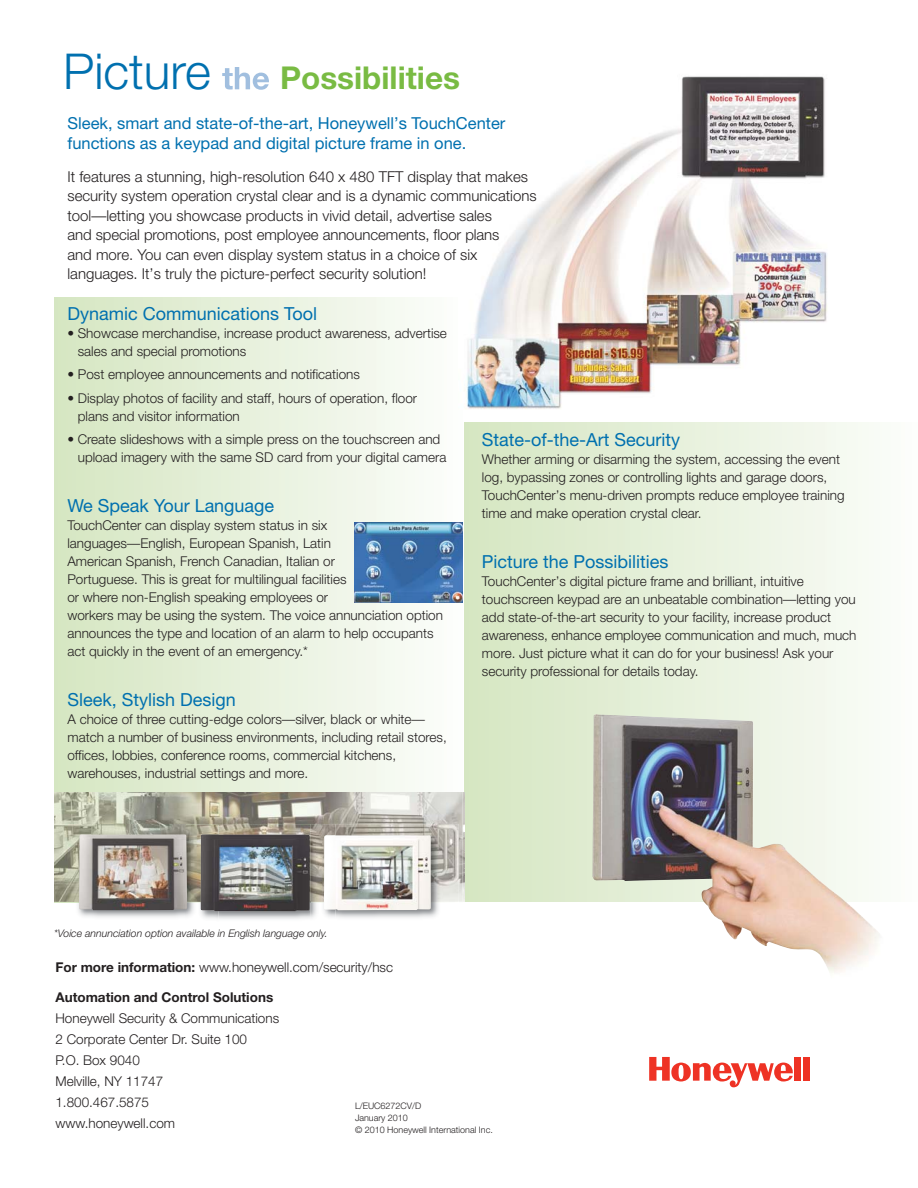
<style>
.page{position:relative;width:918px;height:1188px;background:#fff}
.page>*{position:absolute;margin:0;border:0;box-sizing:border-box;transform-origin:0 0}
.t1{font:300 49.5px "Helvetica Neue";color:#0070af}
.t2{font:700 31.5px "Helvetica Neue";color:#79bb43}
.t3{font:18px "Helvetica Neue";color:#0070af}
.t4{font:16.5px/19.5px "Helvetica Neue";color:#0070af}
.t5{font:300 15px/19.5px "Helvetica Neue";color:#231f20}
.t6{font:300 13.5px/18px "Helvetica Neue";color:#231f20}
.t7{font:700 13.5px "Helvetica Neue";color:#231f20}
.t8{font:italic 300 10.5px "Helvetica Neue";color:#231f20}
.t9{font:300 9px/12px "Helvetica Neue";color:#231f20}
.s1{font-weight:700}
</style>
<div class="page">
<div style="left:465px;top:422px;width:453px;height:480px;background:linear-gradient(to right,#d5e6c1,#fbfdfa)"></div>
<div style="left:54px;top:297px;width:409px;height:605px;background:linear-gradient(to right,#d5e6c1,#fcfdfb)"></div>
<img style="left:458px;top:76px;width:369px;height:334px">
<div style="left:794px;top:1057px;width:7px;height:24px;background:#ee3224"></div>
<div style="left:803px;top:1057px;width:7px;height:24px;background:#ee3224"></div>
<svg style="left:649px;top:1057px;width:144px;height:30px"></svg>
<img style="left:354px;top:522px;width:109px;height:81px">
<img style="left:593px;top:714px;width:308px;height:259px">
<img style="left:54px;top:792px;width:411px;height:110px">
<img style="left:465px;top:792px;width:1px;height:110px">
<img style="left:335px;top:902px;width:104px;height:16px">
<img style="left:335px;top:824px;width:124px;height:78px">
<img style="left:335px;top:835px;width:96px;height:75px">
<img style="left:69px;top:824px;width:266px;height:95px">
<svg style="left:310px;top:902px;width:25px;height:7px"></svg>
<img style="left:324px;top:835px;width:11px;height:67px">
<img style="left:219px;top:835px;width:91px;height:76px">
<img style="left:185px;top:825px;width:34px;height:94px">
<img style="left:201px;top:835px;width:18px;height:76px">
<svg style="left:188px;top:902px;width:31px;height:1px"></svg>
<img style="left:79px;top:834px;width:109px;height:76px">
<svg style="left:222px;top:67px;width:47px;height:23px"></svg>
<h1 class="t1" style="left:63px;top:54px;width:149px">Picture</h1>
<h2 class="t2" style="left:280px;top:67px;width:181px">Possibilities</h2>
<p class="t4" style="left:68px;top:115px;width:439px">Sleek, smart and state-of-the-art, Honeywell’s TouchCenter functions as a keypad and digital picture frame in one.</p>
<p class="t5" style="left:68px;top:168px;width:471px">It features a stunning, high-resolution 640 x 480 TFT display that makes security system operation crystal clear and is a dynamic communications tool—letting you showcase products in vivid detail, advertise sales<br>and special promotions, post employee announcements, floor plans<br>and more. You can even display system status in a choice of six languages. It’s truly the picture-perfect security solution!</p>
<h3 class="t3" style="left:68px;top:307px;width:251px">Dynamic Communications Tool</h3>
<p class="t6" style="left:78px;top:325px;width:371px;text-indent:-10px">• Showcase merchandise, increase product awareness, advertise sales and special promotions</p>
<p class="t6" style="left:68px;top:367px;width:294px">• Post employee announcements and notifications</p>
<p class="t6" style="left:78px;top:390px;width:341px;text-indent:-10px">• Display photos of facility and staff, hours of operation, floor plans and visitor information</p>
<p class="t6" style="left:78px;top:431px;width:370px;text-indent:-10px">• Create slideshows with a simple press on the touchscreen and upload imagery with the same SD card from your digital camera</p>
<h3 class="t3" style="left:68px;top:499px;width:208px">We Speak Your Language</h3>
<p class="t6" style="left:68px;top:517px;width:377px">TouchCenter can display system status in six languages—English, European Spanish, Latin<br>American Spanish, French Canadian, Italian or<br>Portuguese. This is great for multilingual facilities<br>or where non-English speaking employees or<br>workers may be using the system. The voice annunciation option announces the type and location of an alarm to help occupants act quickly in the event of an emergency.*</p>
<h3 class="t3" style="left:68px;top:693px;width:170px">Sleek, Stylish Design</h3>
<p class="t6" style="left:68px;top:711px;width:381px">A choice of three cutting-edge colors—silver, black or white— match a number of business environments, including retail stores, offices, lobbies, conference rooms, commercial kitchens, warehouses, industrial settings and more.</p>
<h3 class="t3" style="left:482px;top:433px;width:200px">State-of-the-Art Security</h3>
<p class="t6" style="left:482px;top:451px;width:364px">Whether arming or disarming the system, accessing the event log, bypassing zones or controlling lights and garage doors, TouchCenter’s menu-driven prompts reduce employee training time and make operation crystal clear.</p>
<h3 class="t3" style="left:482px;top:555px;width:188px">Picture the Possibilities</h3>
<p class="t6" style="left:482px;top:573px;width:376px">TouchCenter’s digital picture frame and brilliant, intuitive touchscreen keypad are an unbeatable combination—letting you add state-of-the-art security to your facility, increase product awareness, enhance employee communication and much, much more. Just picture what it can do for your business! Ask your security professional for details today.</p>
<p class="t8" style="left:54px;top:930px;width:275px">*Voice annunciation option available in English language only.</p>
<p class="t6" style="left:56px;top:959px;width:339px"><span class="s1">For more information:</span> www.honeywell.com/security/hsc</p>
<p class="t7" style="left:56px;top:992px;width:219px">Automation and Control Solutions</p>
<p class="t6" style="left:56px;top:1009px;width:225px;line-height:21px">Honeywell Security &amp; Communications<br>2 Corporate Center Dr. Suite 100<br>P.O. Box 9040<br>Melville, NY 11747<br>1.800.467.5875<br>www.honeywell.com</p>
<p class="t9" style="left:355px;top:1101px;width:139px">L/EUC6272CV/D<br>January 2010<br>© 2010 Honeywell International Inc.</p>
</div>
